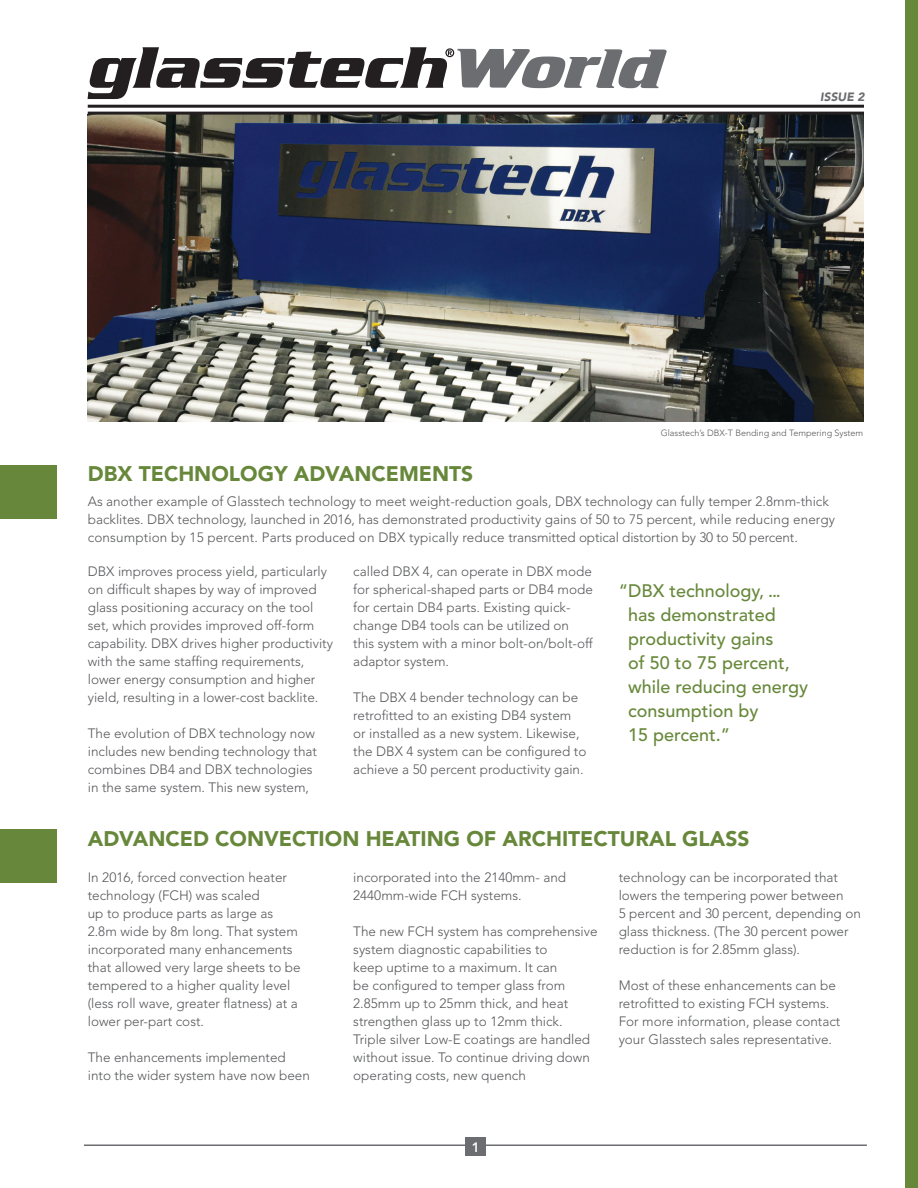
<style>
.page{position:relative;width:918px;height:1188px;background:#fff}
.page>*{position:absolute;margin:0;border:0;box-sizing:border-box;transform-origin:0 0}
.t1{font:900 21px "Avenir LT Std";color:#67883a}
.t2{font:500 18px/24px "Avenir LT Std";color:#67883a}
.t3{font:300 13.5px/18px "Avenir LT Std";color:#57585a}
.t4{font:800 13.5px "Avenir LT Std";color:#fff}
.t5{font:italic 900 12px "Avenir LT Std";color:#6c6d70}
.t6{font:300 9px "Avenir LT Std";color:#57585a}
</style>
<div class="page">
<div style="left:905px;top:0;width:13px;height:1188px;background:#67883a"></div>
<div style="left:466px;top:1137px;width:20px;height:19px;background:#6c6d70"></div>
<hr style="left:84px;top:1144px;width:783px;height:2px;background:#6c6d70">
<img style="left:88px;top:115px;width:776px;height:306px">
<hr style="left:88px;top:105px;width:776px;height:3px;background:#231f20">
<hr style="left:88px;top:112px;width:776px;height:3px;background:#231f20">
<div style="left:0;top:466px;width:57px;height:53px;background:#67883a"></div>
<svg style="left:88px;top:47px;width:579px;height:52px"></svg>
<div style="left:0;top:829px;width:57px;height:54px;background:#67883a"></div>
<p class="t5" style="left:820px;top:89px;width:46px">ISSUE 2</p>
<p class="t6" style="left:661px;top:428px;width:204px">Glasstech’s DBX-T Bending and Tempering System</p>
<h1 class="t1" style="left:88px;top:461px;width:387px">DBX TECHNOLOGY ADVANCEMENTS</h1>
<p class="t3" style="left:88px;top:493px;width:749px">As another example of Glasstech technology to meet weight-reduction goals, DBX technology can fully temper 2.8mm-thick backlites. DBX technology, launched in 2016, has demonstrated productivity gains of 50 to 75 percent, while reducing energy consumption by 15 percent. Parts produced on DBX typically reduce transmitted optical distortion by 30 to 50 percent.</p>
<p class="t3" style="left:88px;top:562px;width:247px">DBX improves process yield, particularly on difficult shapes by way of improved glass positioning accuracy on the tool set, which provides improved off-form capability. DBX drives higher productivity with the same staffing requirements, lower energy consumption and higher yield, resulting in a lower-cost backlite.</p>
<p class="t3" style="left:88px;top:724px;width:231px">The evolution of DBX technology now includes new bending technology that combines DB4 and DBX technologies in the same system. This new system,</p>
<p class="t3" style="left:353px;top:562px;width:241px">called DBX 4, can operate in DBX mode for spherical-shaped parts or DB4 mode for certain DB4 parts. Existing quick&shy;change DB4 tools can be utilized on this system with a minor bolt-on/bolt-off adaptor system.</p>
<p class="t3" style="left:353px;top:688px;width:235px">The DBX 4 bender technology can be retrofitted to an existing DB4 system or installed as a new system. Likewise, the DBX 4 system can be configured to achieve a 50 percent productivity gain.</p>
<h2 class="t2" style="left:628px;top:579px;width:182px;text-indent:-9px">“DBX technology, ... has demonstrated productivity gains<br>of 50 to 75 percent, while reducing energy consumption by<br>15 percent.”</h2>
<h1 class="t1" style="left:88px;top:826px;width:663px">ADVANCED CONVECTION HEATING OF ARCHITECTURAL GLASS</h1>
<p class="t3" style="left:88px;top:868px;width:214px">In 2016, forced convection heater technology (FCH) was scaled<br>up to produce parts as large as<br>2.8m wide by 8m long. That system incorporated many enhancements that allowed very large sheets to be tempered to a higher quality level (less roll wave, greater flatness) at a lower per-part cost.</p>
<p class="t3" style="left:88px;top:1048px;width:224px">The enhancements implemented into the wider system have now been</p>
<p class="t3" style="left:619px;top:868px;width:244px">technology can be incorporated that lowers the tempering power between<br>5 percent and 30 percent, depending on glass thickness. (The 30 percent power reduction is for 2.85mm glass).</p>
<p class="t3" style="left:619px;top:976px;width:223px">Most of these enhancements can be retrofitted to existing FCH systems.<br>For more information, please contact your Glasstech sales representative.</p>
<p class="t3" style="left:353px;top:868px;width:214px">incorporated into the 2140mm- and<br>2440mm-wide FCH systems.</p>
<p class="t3" style="left:353px;top:922px;width:246px">The new FCH system has comprehensive system diagnostic capabilities to<br>keep uptime to a maximum. It can<br>be configured to temper glass from 2.85mm up to 25mm thick, and heat strengthen glass up to 12mm thick.<br>Triple silver Low-E coatings are handled without issue. To continue driving down operating costs, new quench</p>
<p class="t4" style="left:472px;top:1139px;width:9px">1</p>
</div>
